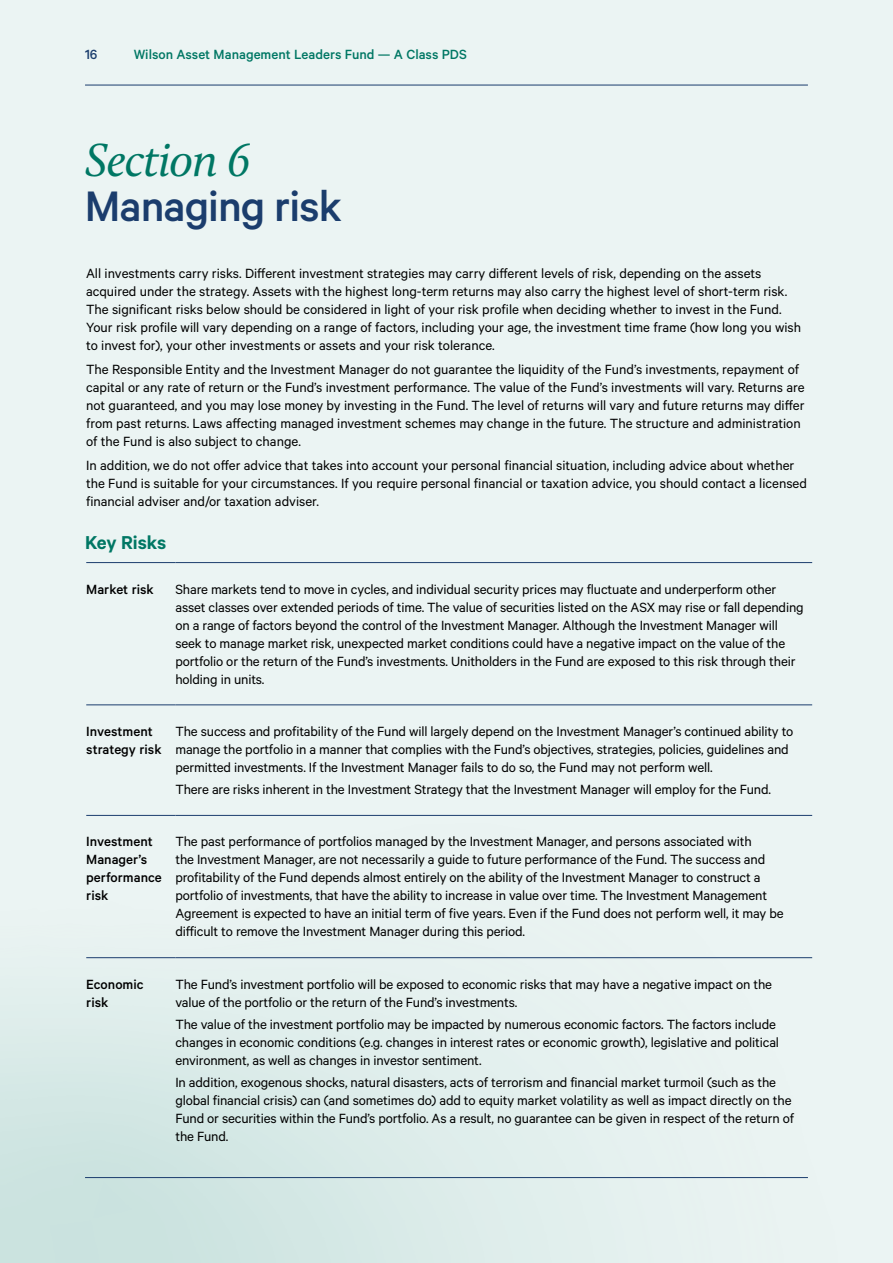
<style>
.page{position:relative;width:893px;height:1263px;background:#ebf4f3}
.page>*{position:absolute;margin:0;border:0;box-sizing:border-box;transform-origin:0 0}
.t1{font:500 48px "Calibre";letter-spacing:-.02em;color:#1b3d6d}
.t2{font:italic 48px "Calluna";letter-spacing:-.02em;color:#007764}
.t3{font:600 21px "Calibre";letter-spacing:-.005em;color:#007764}
.t4{font:15px/18px "Calibre";letter-spacing:-.01em;color:#000}
.t5{font:500 15px/18px "Calibre";color:#000}
.t6{font:500 15px "Calibre";color:#007764}
.t7{font:500 15px "Calibre";color:#1b3d6d}
</style>
<div class="page">
<hr style="left:85px;top:85px;width:723px;height:1px;background:#1b3d6d">
<hr style="left:85px;top:1177px;width:723px;height:1px;background:#1b3d6d">
<hr style="left:86px;top:705px;width:89px;height:1px;background:#1b3d6d">
<hr style="left:175px;top:705px;width:637px;height:1px;background:#1b3d6d">
<hr style="left:86px;top:815px;width:89px;height:1px;background:#1b3d6d">
<hr style="left:175px;top:815px;width:637px;height:1px;background:#1b3d6d">
<hr style="left:86px;top:957px;width:89px;height:1px;background:#1b3d6d">
<hr style="left:175px;top:957px;width:637px;height:1px;background:#1b3d6d">
<hr style="left:86px;top:562px;width:89px;height:1px;background:#1b3d6d">
<hr style="left:175px;top:562px;width:637px;height:1px;background:#1b3d6d">
<p class="t7" style="left:85px;top:45px;width:14px">16</p>
<p class="t6" style="left:134px;top:45px;width:335px">Wilson Asset Management Leaders Fund — A Class PDS</p>
<h1 class="t2" style="left:85px;top:131px;width:167px">Section 6</h1>
<h1 class="t1" style="left:85px;top:178px;width:259px">Managing risk</h1>
<p class="t4" style="left:86px;top:263px;width:717px">All investments carry risks. Different investment strategies may carry different levels of risk, depending on the assets acquired under the strategy. Assets with the highest long-term returns may also carry the highest level of short-term risk.<br>The significant risks below should be considered in light of your risk profile when deciding whether to invest in the Fund.<br>Your risk profile will vary depending on a range of factors, including your age, the investment time frame (how long you wish to invest for), your other investments or assets and your risk tolerance.</p>
<p class="t4" style="left:86px;top:360px;width:720px">The Responsible Entity and the Investment Manager do not guarantee the liquidity of the Fund’s investments, repayment of capital or any rate of return or the Fund’s investment performance. The value of the Fund’s investments will vary. Returns are not guaranteed, and you may lose money by investing in the Fund. The level of returns will vary and future returns may differ from past returns. Laws affecting managed investment schemes may change in the future. The structure and administration of the Fund is also subject to change.</p>
<p class="t4" style="left:86px;top:456px;width:722px">In addition, we do not offer advice that takes into account your personal financial situation, including advice about whether the Fund is suitable for your circumstances. If you require personal financial or taxation advice, you should contact a licensed financial adviser and/or taxation adviser.</p>
<h2 class="t3" style="left:85px;top:530px;width:83px">Key Risks</h2>
<p class="t5" style="left:86px;top:579px;width:69px">Market risk</p>
<p class="t4" style="left:175px;top:579px;width:630px">Share markets tend to move in cycles, and individual security prices may fluctuate and underperform other asset classes over extended periods of time. The value of securities listed on the ASX may rise or fall depending on a range of factors beyond the control of the Investment Manager. Although the Investment Manager will seek to manage market risk, unexpected market conditions could have a negative impact on the value of the portfolio or the return of the Fund’s investments. Unitholders in the Fund are exposed to this risk through their holding in units.</p>
<p class="t5" style="left:86px;top:722px;width:77px">Investment strategy risk</p>
<p class="t4" style="left:175px;top:722px;width:620px">The success and profitability of the Fund will largely depend on the Investment Manager’s continued ability to manage the portfolio in a manner that complies with the Fund’s objectives, strategies, policies, guidelines and permitted investments. If the Investment Manager fails to do so, the Fund may not perform well.</p>
<p class="t4" style="left:175px;top:780px;width:597px">There are risks inherent in the Investment Strategy that the Investment Manager will employ for the Fund.</p>
<p class="t5" style="left:86px;top:832px;width:77px">Investment<br>Manager’s performance risk</p>
<p class="t4" style="left:175px;top:832px;width:610px">The past performance of portfolios managed by the Investment Manager, and persons associated with<br>the Investment Manager, are not necessarily a guide to future performance of the Fund. The success and profitability of the Fund depends almost entirely on the ability of the Investment Manager to construct a portfolio of investments, that have the ability to increase in value over time. The Investment Management Agreement is expected to have an initial term of five years. Even if the Fund does not perform well, it may be difficult to remove the Investment Manager during this period.</p>
<p class="t5" style="left:86px;top:975px;width:59px">Economic risk</p>
<p class="t4" style="left:175px;top:974px;width:598px">The Fund’s investment portfolio will be exposed to economic risks that may have a negative impact on the value of the portfolio or the return of the Fund’s investments.</p>
<p class="t4" style="left:175px;top:1015px;width:605px">The value of the investment portfolio may be impacted by numerous economic factors. The factors include changes in economic conditions (e.g. changes in interest rates or economic growth), legislative and political environment, as well as changes in investor sentiment.</p>
<p class="t4" style="left:175px;top:1073px;width:620px">In addition, exogenous shocks, natural disasters, acts of terrorism and financial market turmoil (such as the global financial crisis) can (and sometimes do) add to equity market volatility as well as impact directly on the Fund or securities within the Fund’s portfolio. As a result, no guarantee can be given in respect of the return of the Fund.</p>
</div>
